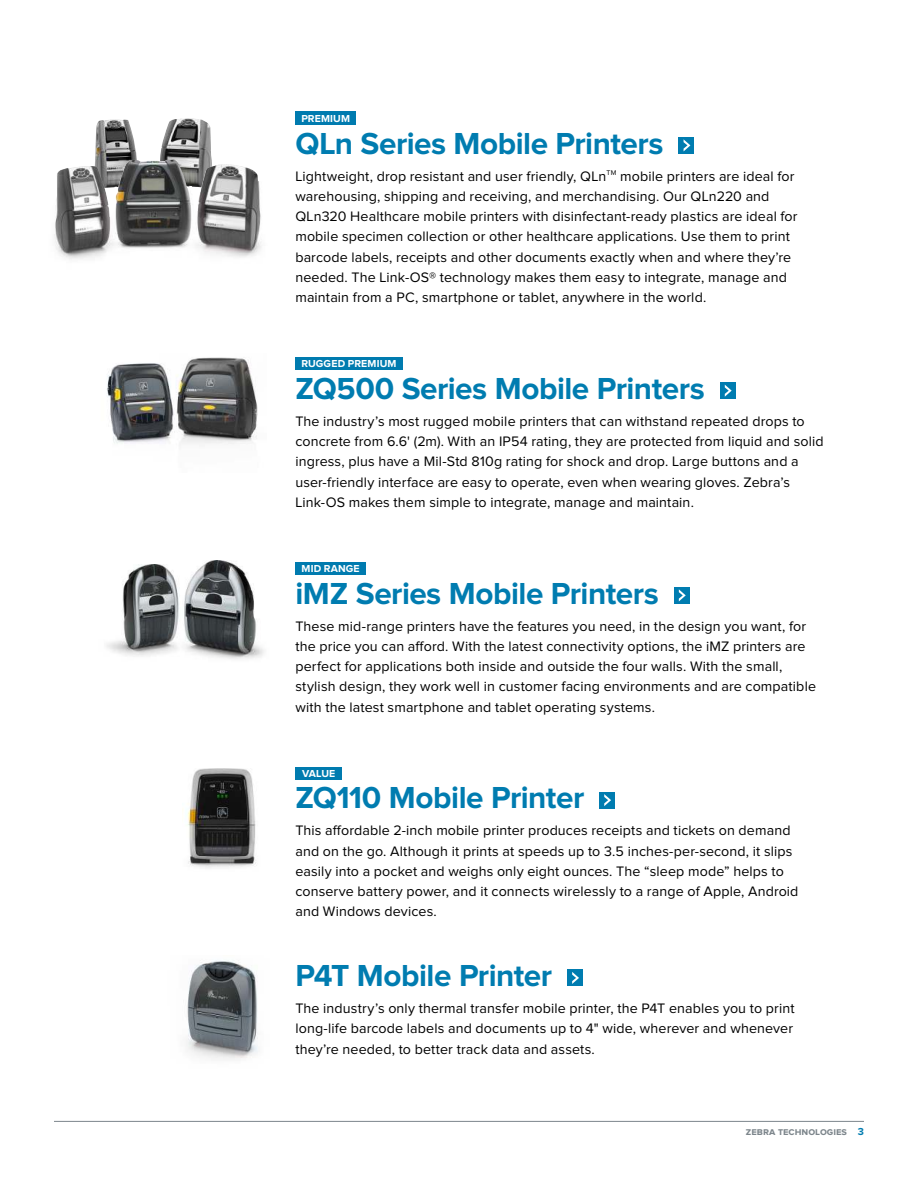
<style>
.page{position:relative;width:918px;height:1188px;background:#fff}
.page>*{position:absolute;margin:0;border:0;box-sizing:border-box;transform-origin:0 0}
.t1{font:700 31.5px "Proxima Nova";letter-spacing:-.015em;color:#007cb0}
.t2{font:14.25px/20.2px "Proxima Nova";letter-spacing:.01em;color:#000}
.t3{font:700 10.5px "Proxima Nova";letter-spacing:.015em;color:#fff}
.t4{font:700 10.5px "Proxima Nova";color:#7d868c}
.s1{color:#007cb0}
</style>
<div class="page">
<img style="left:95px;top:119px;width:42px;height:40px">
<img style="left:160px;top:118px;width:52px;height:41px">
<div style="left:295px;top:112px;width:61px;height:13px;background:#007baf"></div>
<div style="left:295px;top:358px;width:108px;height:12px;background:#007baf"></div>
<div style="left:295px;top:562px;width:71px;height:13px;background:#007baf"></div>
<div style="left:295px;top:767px;width:47px;height:13px;background:#007baf"></div>
<img style="left:106px;top:564px;width:73px;height:92px">
<img style="left:184px;top:560px;width:80px;height:99px">
<img style="left:187px;top:769px;width:69px;height:99px">
<img style="left:186px;top:960px;width:72px;height:100px">
<img style="left:176px;top:357px;width:82px;height:88px">
<img style="left:107px;top:363px;width:68px;height:81px">
<img style="left:54px;top:159px;width:207px;height:101px">
<hr style="left:54px;top:1121px;width:810px;height:1px;background:#7d868c">
<div style="left:679px;top:137px;width:15px;height:17px;background:#007cb0"></div>
<svg style="left:684px;top:140px;width:6px;height:11px"></svg>
<div style="left:720px;top:382px;width:15px;height:17px;background:#007cb0"></div>
<svg style="left:725px;top:385px;width:7px;height:12px"></svg>
<div style="left:674px;top:587px;width:15px;height:17px;background:#007cb0"></div>
<svg style="left:679px;top:589px;width:7px;height:12px"></svg>
<div style="left:600px;top:792px;width:15px;height:16px;background:#007cb0"></div>
<svg style="left:604px;top:794px;width:7px;height:12px"></svg>
<div style="left:568px;top:970px;width:15px;height:16px;background:#007cb0"></div>
<svg style="left:572px;top:972px;width:7px;height:12px"></svg>
<p class="t3" style="left:301px;top:114px;width:50px">PREMIUM</p>
<h1 class="t1" style="left:295px;top:130px;width:370px">QLn Series Mobile Printers</h1>
<p class="t2" style="left:295px;top:167px;width:504px">Lightweight, drop resistant and user friendly, QLn<sup>TM</sup> mobile printers are ideal for warehousing, shipping and receiving, and merchandising. Our QLn220 and QLn320 Healthcare mobile printers with disinfectant-ready plastics are ideal for mobile specimen collection or other healthcare applications. Use them to print barcode labels, receipts and other documents exactly when and where they’re needed. The Link-OS® technology makes them easy to integrate, manage and maintain from a PC, smartphone or tablet, anywhere in the world.</p>
<p class="t3" style="left:301px;top:360px;width:97px">RUGGED PREMIUM</p>
<h1 class="t1" style="left:295px;top:375px;width:411px">ZQ500 Series Mobile Printers</h1>
<p class="t2" style="left:295px;top:412px;width:530px">The industry’s most rugged mobile printers that can withstand repeated drops to concrete from 6.6' (2m). With an IP54 rating, they are protected from liquid and solid ingress, plus have a Mil-Std 810g rating for shock and drop. Large buttons and a user-friendly interface are easy to operate, even when wearing gloves. Zebra’s Link-OS makes them simple to integrate, manage and maintain.</p>
<p class="t3" style="left:302px;top:564px;width:60px">MID RANGE</p>
<h1 class="t1" style="left:295px;top:580px;width:365px">iMZ Series Mobile Printers</h1>
<p class="t2" style="left:295px;top:617px;width:522px">These mid-range printers have the features you need, in the design you want, for the price you can afford. With the latest connectivity options, the iMZ printers are perfect for applications both inside and outside the four walls. With the small, stylish design, they work well in customer facing environments and are compatible with the latest smartphone and tablet operating systems.</p>
<p class="t3" style="left:302px;top:769px;width:35px">VALUE</p>
<h1 class="t1" style="left:295px;top:785px;width:290px">ZQ110 Mobile Printer</h1>
<p class="t2" style="left:295px;top:821px;width:505px">This affordable 2-inch mobile printer produces receipts and tickets on demand and on the go. Although it prints at speeds up to 3.5 inches-per-second, it slips easily into a pocket and weighs only eight ounces. The “sleep mode” helps to conserve battery power, and it connects wirelessly to a range of Apple, Android and Windows devices.</p>
<h1 class="t1" style="left:295px;top:963px;width:258px">P4T Mobile Printer</h1>
<p class="t2" style="left:295px;top:999px;width:501px;text-align:justify">The industry’s only thermal transfer mobile printer, the P4T enables you to print long-life barcode labels and documents up to 4" wide, wherever and whenever they’re needed, to better track data and assets.</p>
<p class="t4" style="left:746px;top:1127px;width:120px">zebra technologies <span class="s1">3</span></p>
</div>
